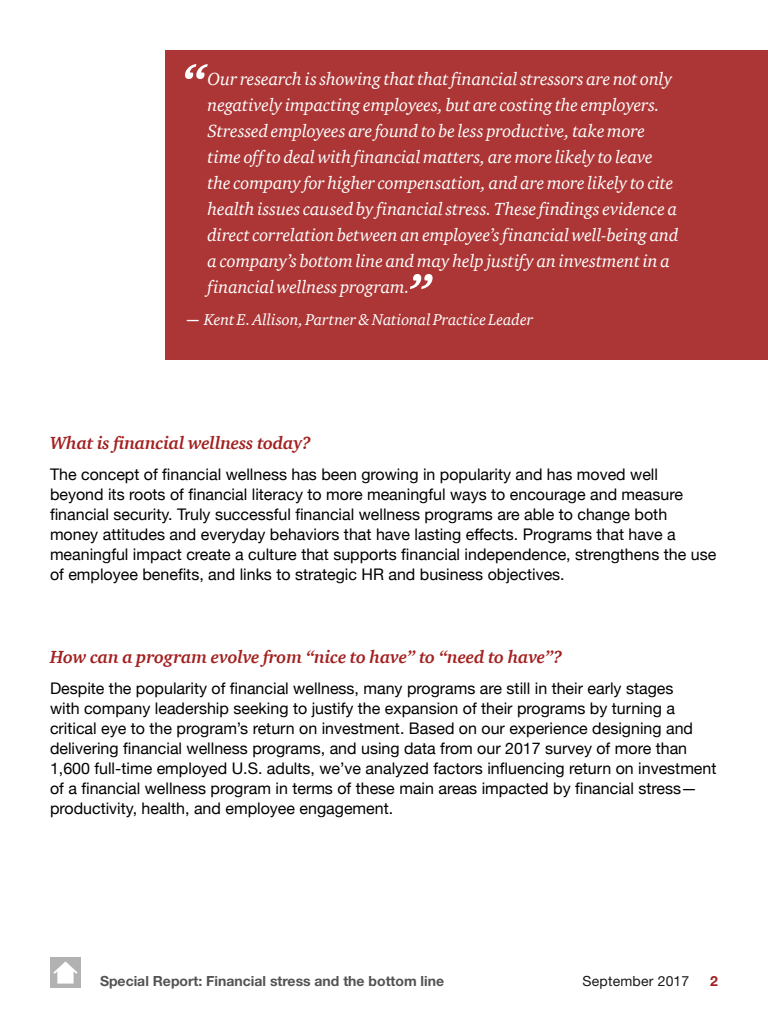
<style>
.page{position:relative;width:768px;height:1024px;background:#fff}
.page>*{position:absolute;margin:0;border:0;box-sizing:border-box;transform-origin:0 0}
.t1{font:italic 18px/26px "ITC Charter Com";letter-spacing:-.005em;color:#fff}
.t2{font:italic 700 18px "ITC Charter Com";letter-spacing:-.01em;color:#a32020}
.t3{font:16px/20px "Helvetica Neue";color:#000}
.t4{font:italic 16px "ITC Charter Com";letter-spacing:-.005em;color:#fff}
.t5{font:700 14px "Helvetica Neue LT Std";color:#535353}
.t6{font:14px "Helvetica Neue LT Std";letter-spacing:.015em;color:#191919}
.t7{font:700 14px "Helvetica Neue LT Std";color:#a32020}
.s1{font-family:"Helvetica Neue LT Std"}
</style>
<div class="page">
<div style="left:50px;top:957px;width:31px;height:31px;background:#b2b2b2"></div>
<svg style="left:53px;top:961px;width:25px;height:23px"></svg>
<div style="left:165px;top:50px;width:603px;height:310px;background:#ac3636"></div>
<svg style="left:185px;top:64px;width:23px;height:15px"></svg>
<svg style="left:410px;top:274px;width:23px;height:15px"></svg>
<p class="t1" style="left:208px;top:66px;width:473px">Our research is showing that that financial stressors are not only negatively impacting employees, but are costing the employers.<br>Stressed employees are found to be less productive, take more time off to deal with financial matters, are more likely to leave the company for higher compensation, and are more likely to cite health issues caused by financial stress. These findings evidence a direct correlation between an employee’s financial well-being and a company’s bottom line and may help justify an investment in a financial wellness program.</p>
<p class="t4" style="left:185px;top:310px;width:350px"><span class="s1">—</span> Kent E. Allison, Partner &amp; National Practice Leader</p>
<p class="t2" style="left:50px;top:432px;width:262px">What is financial wellness today?</p>
<p class="t3" style="left:50px;top:466px;width:668px">The concept of financial wellness has been growing in popularity and has moved well<br>beyond its roots of financial literacy to more meaningful ways to encourage and measure financial security. Truly successful financial wellness programs are able to change both money attitudes and everyday behaviors that have lasting effects. Programs that have a meaningful impact create a culture that supports financial independence, strengthens the use of employee benefits, and links to strategic HR and business objectives.</p>
<p class="t2" style="left:50px;top:646px;width:514px">How can a program evolve from “nice to have” to “need to have”?</p>
<p class="t3" style="left:50px;top:680px;width:668px">Despite the popularity of financial wellness, many programs are still in their early stages<br>with company leadership seeking to justify the expansion of their programs by turning a critical eye to the program’s return on investment. Based on our experience designing and delivering financial wellness programs, and using data from our 2017 survey of more than 1,600 full-time employed U.S. adults, we’ve analyzed factors influencing return on investment of a financial wellness program in terms of these main areas impacted by financial stress— productivity, health, and employee engagement.</p>
<p class="t5" style="left:100px;top:972px;width:346px">Special Report: Financial stress and the bottom line</p>
<p class="t6" style="left:583px;top:972px;width:108px">September 2017</p>
<p class="t7" style="left:710px;top:972px;width:9px">2</p>
</div>
